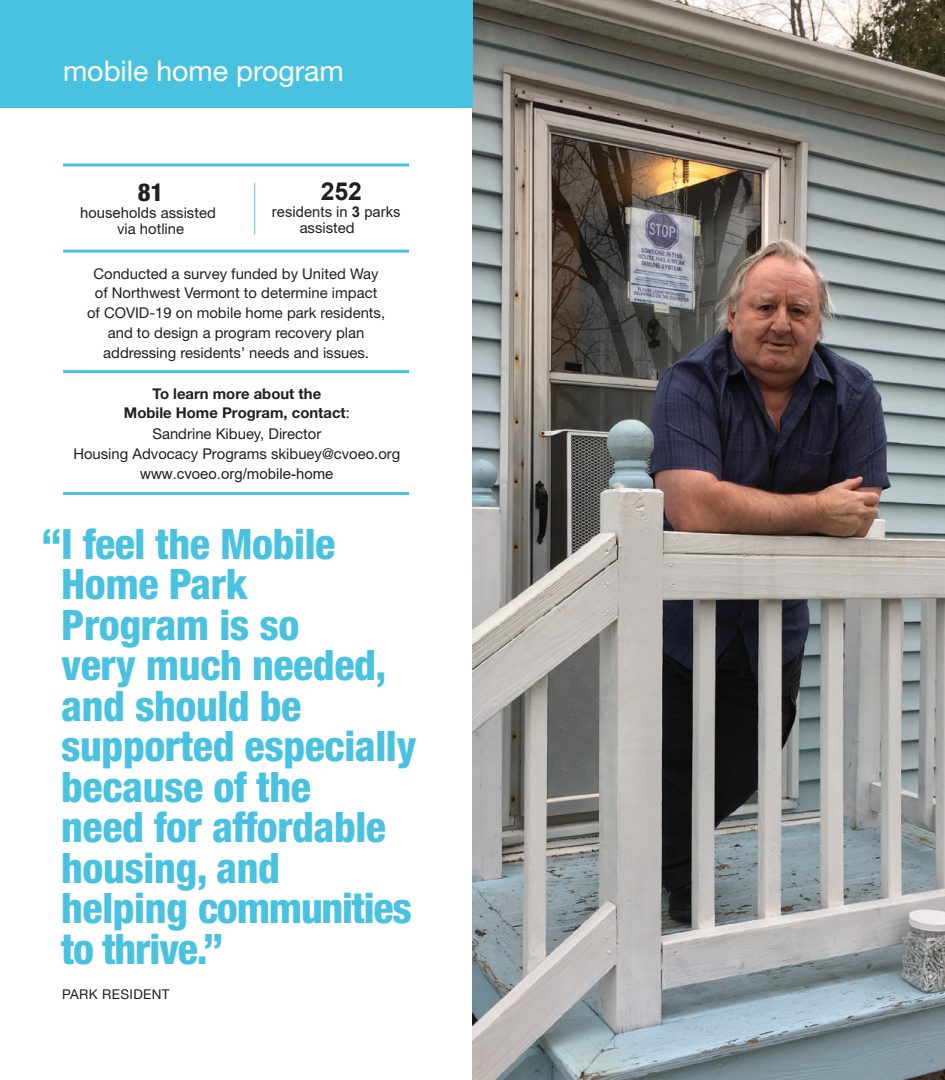
<style>
.page{position:relative;width:945px;height:1080px;background:#fff}
.page>*{position:absolute;margin:0;border:0;box-sizing:border-box;transform-origin:0 0}
.t1{font:800 condensed 42px/40.5px "Helvetica Neue LT Std";letter-spacing:-.01em;color:#49c2e1}
.t2{font:28.5px "Helvetica Neue LT Std";color:#fff}
.t3{font:700 24.75px "Arial";color:#231f20}
.t4{font:800 condensed 24.75px "Helvetica Neue LT Std";color:#231f20}
.t5{font:15px "Arial";color:#231f20}
.t6{font:14.85px/19.8px "Helvetica Neue LT Std";color:#231f20;text-align:center}
.t7{font:700 14.85px/18.9px "Helvetica Neue LT Std";color:#231f20;text-align:center}
.t8{font:14.85px "Arial";color:#231f20}
.t9{font:13.5px "Helvetica Neue LT Std";letter-spacing:.025em;color:#231f20}
.s1{font-family:"Helvetica Neue LT Std";font-size:14.85px}
.s2{font-weight:700}
.s3{font-weight:400}
</style>
<div class="page">
<img style="left:472px;top:0;width:473px;height:1080px">
<div style="left:0;top:0;width:472px;height:108px;background:#49c2e1"></div>
<hr style="left:63px;top:250px;width:346px;height:3px;background:#49c2e1">
<hr style="left:63px;top:370px;width:346px;height:3px;background:#49c2e1">
<hr style="left:63px;top:164px;width:346px;height:2px;background:#49c2e1">
<hr style="left:254px;top:183px;width:1px;height:51px;background:#49c2e1">
<hr style="left:63px;top:492px;width:346px;height:3px;background:#49c2e1">
<h2 class="t2" style="left:63px;top:54px;width:282px">mobile home program</h2>
<h3 class="t4" style="left:138px;top:177px;width:27px">81</h3>
<p class="t5" style="left:80px;top:202px;width:137px">households <span class="s1">assisted</span></p>
<p class="t6" style="left:117px;top:219px;width:69px">via hotline</p>
<h3 class="t3" style="left:321px;top:174px;width:43px">252</h3>
<p class="t8" style="left:272px;top:201px;width:130px">residents in <span class="s2">3</span> parks</p>
<p class="t6" style="left:300px;top:218px;width:57px">assisted</p>
<p class="t6" style="left:87px;top:263px;width:300px">Conducted a survey funded by United Way of Northwest Vermont to determine impact of COVID-19 on mobile home park residents, and to design a program recovery plan addressing residents’ needs and issues.</p>
<p class="t7" style="left:124px;top:384px;width:227px">To learn more about the<br>Mobile Home Program, contact<span class="s3">:</span></p>
<p class="t6" style="left:73px;top:424px;width:329px">Sandrine Kibuey, Director<br>Housing Advocacy Programs skibuey@cvoeo.org</p>
<p class="t5" style="left:140px;top:463px;width:195px">www.cvoeo.org/mobile-home</p>
<h1 class="t1" style="left:61px;top:523px;width:357px;text-indent:-20px">“I feel the Mobile<br>Home Park<br>Program is so<br>very much needed, and should be supported especially because of the<br>need for affordable housing, and helping communities to thrive.”</h1>
<p class="t9" style="left:62px;top:986px;width:109px">PARK RESIDENT</p>
</div>
